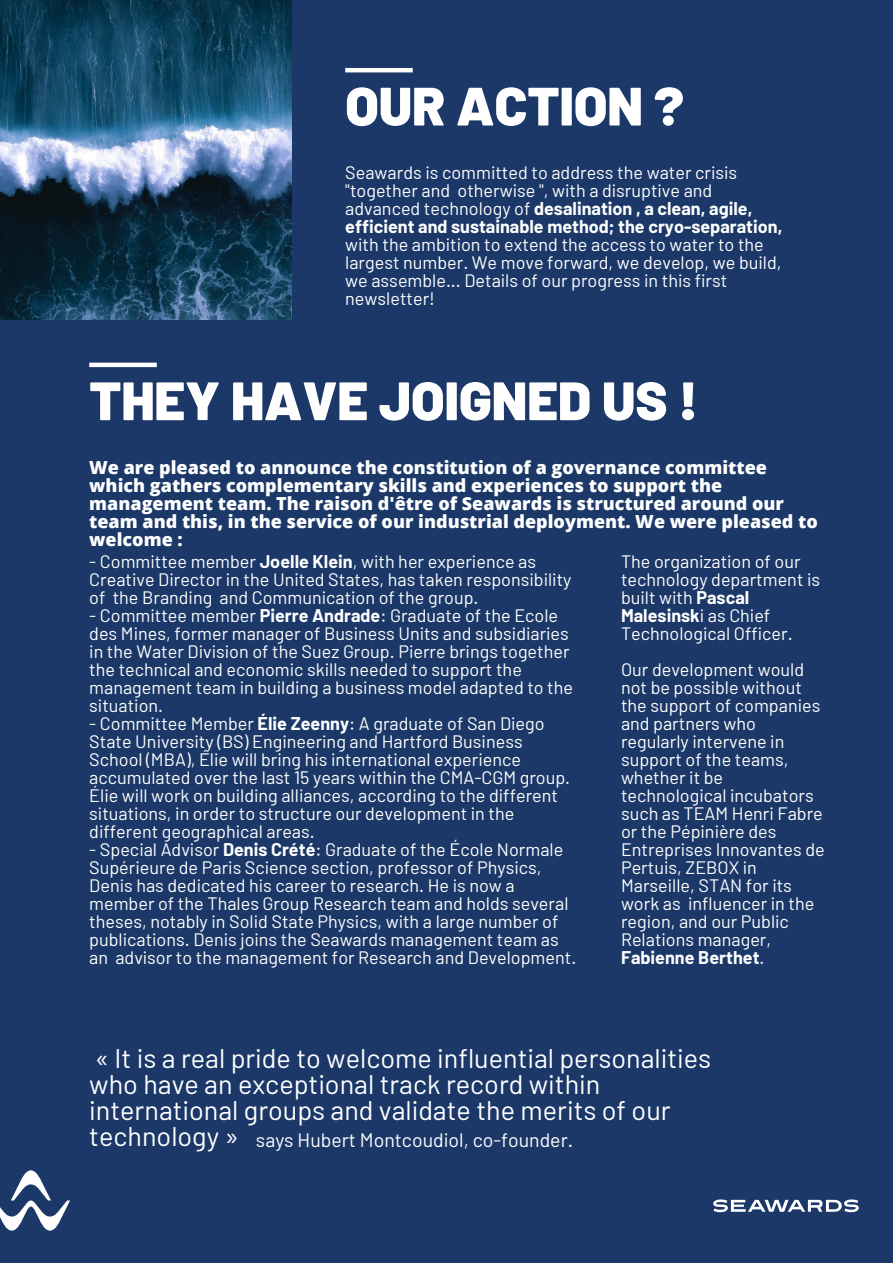
<style>
.page{position:relative;width:893px;height:1264px;background:#fff}
.page>*{position:absolute;margin:0;border:0;box-sizing:border-box;transform-origin:0 0}
.t1{font:900 53.85px "Barlow";color:#fff}
.t2{font:27px/25.8px "Barlow";color:#fff}
.t3{font:19.5px "Barlow";color:#fff}
.t4{font:18px/18px "Barlow";color:#fff}
.t5{font:800 18px/18px "Open Sans";color:#fff}
.s1{font-weight:700}
</style>
<div class="page">
<div style="left:0;top:0;width:892px;height:1262px;background:#1b3868"></div>
<img style="left:0;top:0;width:291px;height:319px">
<svg style="left:21px;top:1170px;width:20px;height:19px"></svg>
<svg style="left:0;top:1200px;width:70px;height:30px"></svg>
<svg style="left:713px;top:1199px;width:145px;height:13px"></svg>
<hr style="left:345px;top:68px;width:68px;height:4px;background:#fff">
<div style="left:89px;top:362px;width:68px;height:5px;background:#fff"></div>
<p class="t1" style="left:345px;top:72px;width:340px">OUR ACTION ?</p>
<p class="t4" style="left:345px;top:163px;width:438px">Seawards is committed to address the water crisis "together and otherwise ", with a disruptive and advanced technology of <span class="s1">desalination , a clean, agile, efficient and sustainable method; the cryo-separation, </span>with the ambition to extend the access to water to the largest number. We move forward, we develop, we build, we assemble... Details of our progress in this first newsletter!</p>
<p class="t1" style="left:89px;top:366px;width:610px">THEY HAVE JOIGNED US !</p>
<p class="t5" style="left:89px;top:458px;width:730px">We are pleased to announce the constitution of a governance committee which gathers complementary skills and experiences to support the management team. The raison d'être of Seawards is structured around our team and this, in the service of our industrial deployment. We were pleased to welcome :</p>
<p class="t4" style="left:89px;top:551px;width:483px">- Committee member <span class="s1">Joelle Klein</span>, with her experience as<br>Creative Director in the United States, has taken responsibility of the Branding and Communication of the group.</p>
<p class="t4" style="left:89px;top:605px;width:485px">- Committee member <span class="s1">Pierre Andrade</span>: Graduate of the Ecole des Mines, former manager of Business Units and subsidiaries in the Water Division of the Suez Group. Pierre brings together the technical and economic skills needed to support the management team in building a business model adapted to the situation.</p>
<p class="t4" style="left:89px;top:713px;width:482px">- Committee Member <span class="s1">Élie Zeenny</span>: A graduate of San Diego State University (BS) Engineering and Hartford Business School (MBA), Élie will bring his international experience accumulated over the last 15 years within the CMA-CGM group.<br>Élie will work on building alliances, according to the different situations, in order to structure our development in the different geographical areas.</p>
<p class="t4" style="left:89px;top:839px;width:488px">- Special Advisor <span class="s1">Denis Crété</span>: Graduate of the École Normale Supérieure de Paris Science section, professor of Physics, Denis has dedicated his career to research. He is now a member of the Thales Group Research team and holds several theses, notably in Solid State Physics, with a large number of publications. Denis joins the Seawards management team as an advisor to the management for Research and Development.</p>
<p class="t4" style="left:621px;top:551px;width:201px">The organization of our technology department is built with <span class="s1">Pascal<br>Malesinsk</span>i as Chief<br>Technological Officer.</p>
<p class="t4" style="left:621px;top:659px;width:205px">Our development would not be possible without the support of companies and partners who regularly intervene in support of the teams, whether it be technological incubators such as TEAM Henri Fabre or the Pépinière des<br>Entreprises Innovantes de<br>Pertuis, ZEBOX in<br>Marseille, STAN for its work as influencer in the region, and our Public<br>Relations manager,<br><span class="s1">Fabienne Berthet</span>.</p>
<p class="t2" style="left:89px;top:1044px;width:623px">« It is a real pride to welcome influential personalities who have an exceptional track record within international groups and validate the merits of our technology »</p>
<p class="t3" style="left:256px;top:1127px;width:318px">says Hubert Montcoudiol, co-founder.</p>
</div>
